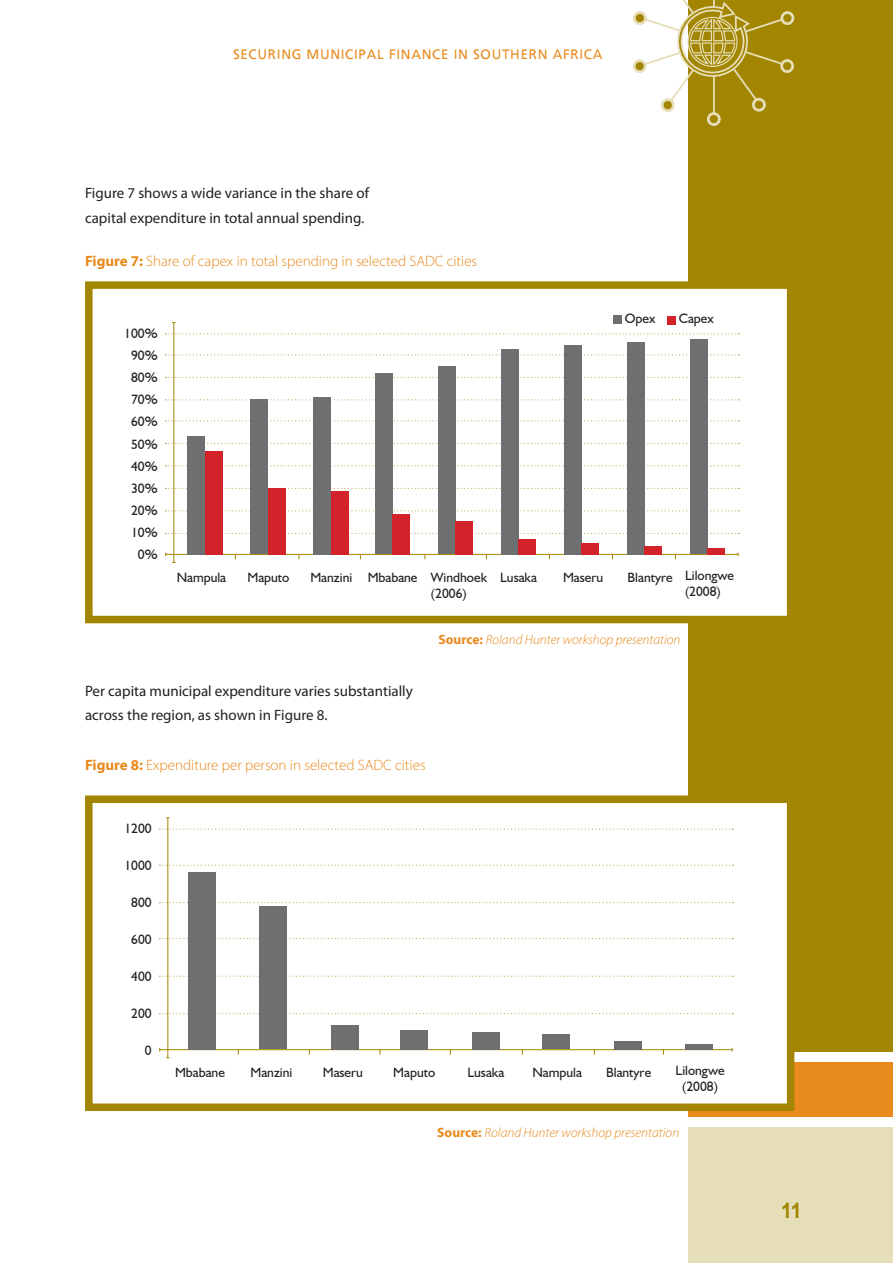
<style>
.page{position:relative;width:893px;height:1263px;background:#fff}
.page>*{position:absolute;margin:0;border:0;box-sizing:border-box;transform-origin:0 0}
.t1{font:700 21.45px "Arial";color:#a28500;scale:.91 1}
.t2{font:15px/24.8px "Myriad Pro";color:#231f20}
.t3{font:300 15px "Myriad Pro";color:#e88a1c}
.t4{font:13.5px/22.2px "Humanist 521 BT";color:#231f20}
.t5{font:italic 300 13.5px "Myriad Pro";color:#e88a1c}
.t6{font:13.5px "Frutiger Linotype";letter-spacing:.05em;color:#e88a1c}
.s1{font-weight:700}
.s2{font-weight:700;font-style:normal}
</style>
<div class="page">
<div style="left:689px;top:1128px;width:204px;height:135px;background:#e6deb8"></div>
<div style="left:689px;top:0;width:204px;height:1051px;background:#a28500"></div>
<div style="left:689px;top:1062px;width:204px;height:54px;background:#e88a1c"></div>
<div style="left:707px;top:112px;width:14px;height:14px;border:3px solid #e6deb8;border-radius:50%"></div>
<svg style="left:633px;top:0;width:162px;height:115px"></svg>
<div style="left:85px;top:795px;width:709px;height:316px;background:#fff;border:8px solid #a28500"></div>
<div style="left:85px;top:281px;width:709px;height:342px;background:#fff;border:8px solid #a28500"></div>
<hr style="left:173px;top:323px;width:1px;height:239px;background:#a28500">
<hr style="left:166px;top:554px;width:572px;height:1px;background:#a28500">
<svg style="left:165px;top:533px;width:574px;height:1px"></svg>
<svg style="left:165px;top:488px;width:574px;height:1px"></svg>
<svg style="left:165px;top:465px;width:574px;height:1px"></svg>
<svg style="left:165px;top:420px;width:574px;height:1px"></svg>
<svg style="left:165px;top:399px;width:574px;height:1px"></svg>
<svg style="left:165px;top:354px;width:574px;height:1px"></svg>
<svg style="left:165px;top:333px;width:574px;height:1px"></svg>
<div style="left:613px;top:315px;width:9px;height:9px;background:#6d6f71"></div>
<div style="left:667px;top:316px;width:8px;height:8px;background:#d2232a"></div>
<svg style="left:165px;top:377px;width:574px;height:1px"></svg>
<svg style="left:165px;top:443px;width:574px;height:1px"></svg>
<svg style="left:165px;top:510px;width:574px;height:1px"></svg>
<div style="left:187px;top:436px;width:18px;height:118px;background:#6d6f71"></div>
<div style="left:205px;top:451px;width:18px;height:103px;background:#d2232a"></div>
<div style="left:250px;top:399px;width:18px;height:155px;background:#6d6f71"></div>
<div style="left:268px;top:488px;width:18px;height:66px;background:#d2232a"></div>
<div style="left:313px;top:397px;width:18px;height:157px;background:#6d6f71"></div>
<div style="left:331px;top:491px;width:18px;height:63px;background:#d2232a"></div>
<div style="left:375px;top:374px;width:17px;height:180px;background:#6d6f71"></div>
<div style="left:392px;top:514px;width:18px;height:40px;background:#d2232a"></div>
<div style="left:438px;top:367px;width:17px;height:187px;background:#6d6f71"></div>
<div style="left:455px;top:521px;width:18px;height:33px;background:#d2232a"></div>
<div style="left:501px;top:349px;width:17px;height:205px;background:#6d6f71"></div>
<div style="left:518px;top:539px;width:18px;height:15px;background:#d2232a"></div>
<div style="left:564px;top:345px;width:17px;height:209px;background:#6d6f71"></div>
<div style="left:581px;top:543px;width:18px;height:11px;background:#d2232a"></div>
<div style="left:627px;top:342px;width:17px;height:212px;background:#6d6f71"></div>
<div style="left:644px;top:546px;width:18px;height:8px;background:#d2232a"></div>
<div style="left:690px;top:339px;width:17px;height:215px;background:#6d6f71"></div>
<div style="left:707px;top:548px;width:18px;height:6px;background:#d2232a"></div>
<hr style="left:167px;top:818px;width:1px;height:240px;background:#a28500">
<hr style="left:160px;top:1049px;width:572px;height:1px;background:#a28500">
<svg style="left:159px;top:976px;width:574px;height:1px"></svg>
<svg style="left:159px;top:902px;width:574px;height:1px"></svg>
<svg style="left:159px;top:829px;width:574px;height:1px"></svg>
<svg style="left:159px;top:865px;width:574px;height:1px"></svg>
<svg style="left:159px;top:938px;width:574px;height:1px"></svg>
<svg style="left:159px;top:1013px;width:574px;height:1px"></svg>
<div style="left:188px;top:872px;width:28px;height:177px;background:#6d6f71"></div>
<div style="left:259px;top:906px;width:27px;height:143px;background:#6d6f71"></div>
<div style="left:331px;top:1025px;width:27px;height:24px;background:#6d6f71"></div>
<div style="left:400px;top:1030px;width:27px;height:19px;background:#6d6f71"></div>
<div style="left:472px;top:1032px;width:27px;height:17px;background:#6d6f71"></div>
<div style="left:542px;top:1034px;width:28px;height:15px;background:#6d6f71"></div>
<div style="left:614px;top:1041px;width:28px;height:8px;background:#6d6f71"></div>
<div style="left:685px;top:1044px;width:27px;height:5px;background:#6d6f71"></div>
<p class="t6" style="left:233px;top:46px;width:371px">SECURING MUNICIPAL FINANCE IN SOUTHERN AFRICA</p>
<p class="t2" style="left:85px;top:181px;width:286px">Figure 7 shows a wide variance in the share of capital expenditure in total annual spending.</p>
<p class="t3" style="left:85px;top:252px;width:394px"><span class="s1">Figure 7:</span> Share of capex in total spending in selected SADC cities</p>
<p class="t4" style="left:124px;top:322px;width:35px;text-align:right">100%<br>90%<br>80%<br>70%<br>60%<br>50%<br>40%<br>30%<br>20%<br>10%<br>0%</p>
<p class="t4" style="left:625px;top:307px;width:32px">Opex</p>
<p class="t4" style="left:679px;top:307px;width:37px">Capex</p>
<p class="t4" style="left:177px;top:566px;width:51px">Nampula</p>
<p class="t4" style="left:247px;top:566px;width:44px">Maputo</p>
<p class="t4" style="left:431px;top:569px;width:58px;line-height:16.2px;text-indent:-121px">Manzini Mbabane Windhoek (2006)</p>
<p class="t4" style="left:500px;top:566px;width:38px">Lusaka</p>
<p class="t4" style="left:563px;top:566px;width:42px">Maseru</p>
<p class="t4" style="left:685px;top:569px;width:51px;line-height:15.1px;text-indent:-58px">Blantyre Lilongwe (2008)</p>
<p class="t5" style="left:438px;top:631px;width:244px"><span class="s2">Source:</span> Roland Hunter workshop presentation</p>
<p class="t2" style="left:85px;top:678px;width:329px">Per capita municipal expenditure varies substantially across the region, as shown in Figure 8.</p>
<p class="t3" style="left:85px;top:756px;width:342px"><span class="s1">Figure 8:</span> Expenditure per person in selected SADC cities</p>
<p class="t4" style="left:124px;top:817px;width:29px">1200</p>
<p class="t4" style="left:124px;top:854px;width:29px">1000</p>
<p class="t4" style="left:131px;top:891px;width:22px">800</p>
<p class="t4" style="left:131px;top:928px;width:22px">600</p>
<p class="t4" style="left:131px;top:965px;width:22px">400</p>
<p class="t4" style="left:131px;top:1002px;width:22px">200</p>
<p class="t4" style="left:145px;top:1039px;width:8px">0</p>
<p class="t4" style="left:175px;top:1061px;width:51px">Mbabane</p>
<p class="t4" style="left:251px;top:1061px;width:43px">Manzini</p>
<p class="t4" style="left:323px;top:1061px;width:42px">Maseru</p>
<p class="t4" style="left:393px;top:1061px;width:44px">Maputo</p>
<p class="t4" style="left:467px;top:1061px;width:38px">Lusaka</p>
<p class="t4" style="left:532px;top:1061px;width:51px">Nampula</p>
<p class="t4" style="left:606px;top:1061px;width:47px">Blantyre</p>
<p class="t4" style="left:675px;top:1062px;width:51px;line-height:16.2px;text-align:center">Lilongwe (2008)</p>
<p class="t5" style="left:437px;top:1124px;width:244px"><span class="s2">Source:</span> Roland Hunter workshop presentation</p>
<h1 class="t1" style="left:781px;top:1196px;width:24px">11</h1>
</div>
